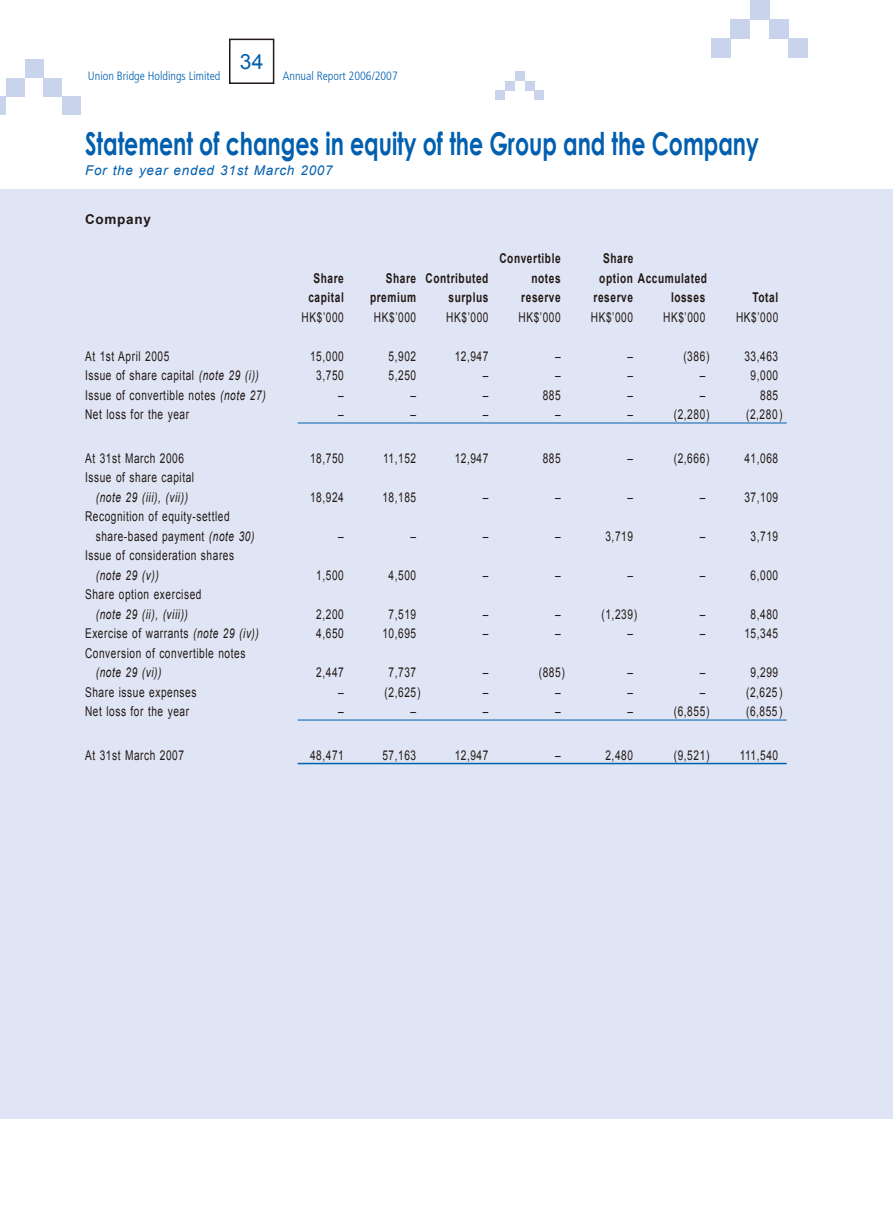
<style>
.page{position:relative;width:893px;height:1212px;background:#fff}
.page>*{position:absolute;margin:0;border:0;box-sizing:border-box;transform-origin:0 0}
.t1{font:700 31.5px "Century Gothic";color:#005fae;scale:.7 1}
.t2{font:21px "Arial";color:#005fae}
.t3{font:13.5px/19.5px "Arial";letter-spacing:.055em;color:#231916;scale:.75 1}
.t4{font:700 13.5px "Arial";letter-spacing:.055em;color:#231916;scale:.75 1}
.t5{font:italic 13.5px "Arial";letter-spacing:.055em;color:#231916;scale:.75 1}
.t6{font:italic 13.5px "Arial";letter-spacing:.055em;color:#005fae}
.t7{font:700 13.5px "Arial";letter-spacing:.055em;color:#231916}
.t8{font:300 condensed 12px "Frutiger LT Std";color:#005fae}
.s1{font-style:italic}
</style>
<div class="page">
<div style="left:0;top:189px;width:893px;height:929px;background:#dfe5f4"></div>
<div style="left:229px;top:39px;width:45px;height:45px;border:2px solid #231916"></div>
<div style="left:495px;top:90px;width:10px;height:10px;background:#c9d4ec"></div>
<div style="left:505px;top:81px;width:10px;height:9px;background:#c9d4ec"></div>
<div style="left:515px;top:71px;width:10px;height:10px;background:#c9d4ec"></div>
<div style="left:525px;top:81px;width:9px;height:9px;background:#c9d4ec"></div>
<div style="left:534px;top:90px;width:10px;height:10px;background:#c9d4ec"></div>
<div style="left:711px;top:38px;width:19px;height:19px;background:#c9d4ec"></div>
<div style="left:730px;top:19px;width:20px;height:20px;background:#c9d4ec"></div>
<div style="left:750px;top:0;width:19px;height:19px;background:#c9d4ec"></div>
<div style="left:769px;top:19px;width:20px;height:20px;background:#c9d4ec"></div>
<div style="left:789px;top:38px;width:19px;height:19px;background:#c9d4ec"></div>
<div style="left:0;top:96px;width:6px;height:19px;background:#c9d4ec"></div>
<div style="left:6px;top:78px;width:18px;height:19px;background:#c9d4ec"></div>
<div style="left:25px;top:60px;width:18px;height:18px;background:#c9d4ec"></div>
<div style="left:43px;top:78px;width:19px;height:19px;background:#c9d4ec"></div>
<div style="left:62px;top:96px;width:19px;height:19px;background:#c9d4ec"></div>
<hr style="left:298px;top:423px;width:489px;height:1px;background:#005fae">
<hr style="left:298px;top:720px;width:489px;height:1px;background:#005fae">
<hr style="left:298px;top:763px;width:489px;height:1px;background:#005fae">
<h2 class="t2" style="left:240px;top:48px;width:25px">34</h2>
<p class="t8" style="left:88px;top:69px;width:134px">Union Bridge Holdings Limited</p>
<p class="t8" style="left:283px;top:69px;width:116px">Annual Report 2006/2007</p>
<h1 class="t1" style="left:85px;top:119px;width:964px">Statement of changes in equity of the Group and the Company</h1>
<p class="t6" style="left:85px;top:161px;width:249px">For the year ended 31st March 2007</p>
<p class="t7" style="left:85px;top:211px;width:68px">Company</p>
<p class="t4" style="left:499px;top:250px;width:83px">Convertible</p>
<p class="t4" style="left:603px;top:250px;width:42px">Share</p>
<p class="t4" style="left:313px;top:269px;width:42px">Share</p>
<p class="t4" style="left:386px;top:269px;width:138px">Share Contributed</p>
<p class="t4" style="left:531px;top:269px;width:41px">notes</p>
<p class="t4" style="left:599px;top:269px;width:145px">option Accumulated</p>
<p class="t4" style="left:308px;top:289px;width:49px">capital</p>
<p class="t4" style="left:370px;top:289px;width:63px">premium</p>
<p class="t4" style="left:448px;top:289px;width:55px">surplus</p>
<p class="t4" style="left:521px;top:289px;width:54px">reserve</p>
<p class="t4" style="left:594px;top:289px;width:54px">reserve</p>
<p class="t4" style="left:671px;top:289px;width:47px">losses</p>
<p class="t4" style="left:752px;top:289px;width:36px">Total</p>
<p class="t3" style="left:302px;top:307px;width:58px">HK$’000</p>
<p class="t3" style="left:374px;top:307px;width:58px">HK$’000</p>
<p class="t3" style="left:446px;top:307px;width:58px">HK$’000</p>
<p class="t3" style="left:519px;top:307px;width:58px">HK$’000</p>
<p class="t3" style="left:591px;top:307px;width:58px">HK$’000</p>
<p class="t3" style="left:663px;top:307px;width:58px">HK$’000</p>
<p class="t3" style="left:736px;top:307px;width:58px">HK$’000</p>
<p class="t3" style="left:85px;top:346px;width:114px">At 1st April 2005</p>
<p class="t3" style="left:310px;top:346px;width:47px">15,000</p>
<p class="t3" style="left:389px;top:346px;width:38px">5,902</p>
<p class="t3" style="left:455px;top:346px;width:47px">12,947</p>
<p class="t3" style="left:555px;top:346px;width:9px">–</p>
<p class="t3" style="left:627px;top:346px;width:9px">–</p>
<p class="t3" style="left:683px;top:346px;width:36px">(386 )</p>
<p class="t3" style="left:744px;top:346px;width:47px">33,463</p>
<p class="t3" style="left:85px;top:366px;width:233px">Issue of share capital <span class="s1">(note 29 (i))</span></p>
<p class="t3" style="left:316px;top:366px;width:38px">3,750</p>
<p class="t3" style="left:389px;top:366px;width:38px">5,250</p>
<p class="t3" style="left:483px;top:366px;width:9px">–</p>
<p class="t3" style="left:555px;top:366px;width:9px">–</p>
<p class="t3" style="left:627px;top:366px;width:9px">–</p>
<p class="t3" style="left:700px;top:366px;width:9px">–</p>
<p class="t3" style="left:751px;top:366px;width:38px">9,000</p>
<p class="t3" style="left:85px;top:385px;width:242px">Issue of convertible notes <span class="s1">(note 27)</span></p>
<p class="t3" style="left:338px;top:385px;width:9px">–</p>
<p class="t3" style="left:411px;top:385px;width:9px">–</p>
<p class="t3" style="left:483px;top:385px;width:9px">–</p>
<p class="t3" style="left:543px;top:385px;width:26px">885</p>
<p class="t3" style="left:627px;top:385px;width:9px">–</p>
<p class="t3" style="left:700px;top:385px;width:9px">–</p>
<p class="t3" style="left:760px;top:385px;width:26px">885</p>
<p class="t3" style="left:85px;top:405px;width:140px">Net loss for the year</p>
<p class="t3" style="left:338px;top:405px;width:9px">–</p>
<p class="t3" style="left:411px;top:405px;width:9px">–</p>
<p class="t3" style="left:483px;top:405px;width:9px">–</p>
<p class="t3" style="left:555px;top:405px;width:9px">–</p>
<p class="t3" style="left:627px;top:405px;width:9px">–</p>
<p class="t3" style="left:674px;top:405px;width:49px">(2,280 )</p>
<p class="t3" style="left:746px;top:405px;width:50px">(2,280 )</p>
<p class="t3" style="left:85px;top:448px;width:134px">At 31st March 2006</p>
<p class="t3" style="left:310px;top:448px;width:47px">18,750</p>
<p class="t3" style="left:383px;top:448px;width:46px">11,152</p>
<p class="t3" style="left:455px;top:448px;width:47px">12,947</p>
<p class="t3" style="left:543px;top:448px;width:26px">885</p>
<p class="t3" style="left:627px;top:448px;width:9px">–</p>
<p class="t3" style="left:674px;top:448px;width:49px">(2,666 )</p>
<p class="t3" style="left:744px;top:448px;width:47px">41,068</p>
<p class="t3" style="left:85px;top:468px;width:147px">Issue of share capital</p>
<p class="t5" style="left:96px;top:488px;width:125px">(note 29 (iii), (vii))</p>
<p class="t3" style="left:310px;top:487px;width:47px">18,924</p>
<p class="t3" style="left:382px;top:487px;width:47px">18,185</p>
<p class="t3" style="left:483px;top:487px;width:9px">–</p>
<p class="t3" style="left:555px;top:487px;width:9px">–</p>
<p class="t3" style="left:627px;top:487px;width:9px">–</p>
<p class="t3" style="left:700px;top:487px;width:9px">–</p>
<p class="t3" style="left:744px;top:487px;width:47px">37,109</p>
<p class="t3" style="left:96px;top:507px;width:213px;text-indent:-11px">Recognition of equity-settled share-based payment <span class="s1">(note 30)</span></p>
<p class="t3" style="left:338px;top:526px;width:9px">–</p>
<p class="t3" style="left:411px;top:526px;width:9px">–</p>
<p class="t3" style="left:483px;top:526px;width:9px">–</p>
<p class="t3" style="left:555px;top:526px;width:9px">–</p>
<p class="t3" style="left:605px;top:526px;width:38px">3,719</p>
<p class="t3" style="left:700px;top:526px;width:9px">–</p>
<p class="t3" style="left:751px;top:526px;width:38px">3,719</p>
<p class="t3" style="left:85px;top:546px;width:200px">Issue of consideration shares</p>
<p class="t5" style="left:96px;top:566px;width:86px">(note 29 (v))</p>
<p class="t3" style="left:316px;top:565px;width:38px">1,500</p>
<p class="t3" style="left:389px;top:565px;width:38px">4,500</p>
<p class="t3" style="left:483px;top:565px;width:9px">–</p>
<p class="t3" style="left:555px;top:565px;width:9px">–</p>
<p class="t3" style="left:627px;top:565px;width:9px">–</p>
<p class="t3" style="left:700px;top:565px;width:9px">–</p>
<p class="t3" style="left:751px;top:565px;width:38px">6,000</p>
<p class="t3" style="left:85px;top:585px;width:157px">Share option exercised</p>
<p class="t5" style="left:96px;top:605px;width:125px">(note 29 (ii), (viii))</p>
<p class="t3" style="left:316px;top:604px;width:38px">2,200</p>
<p class="t3" style="left:389px;top:604px;width:38px">7,519</p>
<p class="t3" style="left:483px;top:604px;width:9px">–</p>
<p class="t3" style="left:555px;top:604px;width:9px">–</p>
<p class="t3" style="left:601px;top:604px;width:49px">(1,239 )</p>
<p class="t3" style="left:700px;top:604px;width:9px">–</p>
<p class="t3" style="left:751px;top:604px;width:38px">8,480</p>
<p class="t3" style="left:85px;top:624px;width:233px">Exercise of warrants <span class="s1">(note 29 (iv))</span></p>
<p class="t3" style="left:316px;top:624px;width:38px">4,650</p>
<p class="t3" style="left:382px;top:624px;width:47px">10,695</p>
<p class="t3" style="left:483px;top:624px;width:9px">–</p>
<p class="t3" style="left:555px;top:624px;width:9px">–</p>
<p class="t3" style="left:627px;top:624px;width:9px">–</p>
<p class="t3" style="left:700px;top:624px;width:9px">–</p>
<p class="t3" style="left:744px;top:624px;width:47px">15,345</p>
<p class="t3" style="left:85px;top:643px;width:215px">Conversion of convertible notes</p>
<p class="t5" style="left:96px;top:664px;width:89px">(note 29 (vi))</p>
<p class="t3" style="left:316px;top:663px;width:38px">2,447</p>
<p class="t3" style="left:389px;top:663px;width:38px">7,737</p>
<p class="t3" style="left:483px;top:663px;width:9px">–</p>
<p class="t3" style="left:539px;top:663px;width:36px">(885 )</p>
<p class="t3" style="left:627px;top:663px;width:9px">–</p>
<p class="t3" style="left:700px;top:663px;width:9px">–</p>
<p class="t3" style="left:751px;top:663px;width:38px">9,299</p>
<p class="t3" style="left:85px;top:682px;width:150px">Share issue expenses</p>
<p class="t3" style="left:338px;top:682px;width:9px">–</p>
<p class="t3" style="left:385px;top:682px;width:49px">(2,625 )</p>
<p class="t3" style="left:483px;top:682px;width:9px">–</p>
<p class="t3" style="left:555px;top:682px;width:9px">–</p>
<p class="t3" style="left:627px;top:682px;width:9px">–</p>
<p class="t3" style="left:700px;top:682px;width:9px">–</p>
<p class="t3" style="left:746px;top:682px;width:50px">(2,625 )</p>
<p class="t3" style="left:85px;top:702px;width:140px">Net loss for the year</p>
<p class="t3" style="left:338px;top:702px;width:9px">–</p>
<p class="t3" style="left:410px;top:702px;width:9px">–</p>
<p class="t3" style="left:483px;top:702px;width:9px">–</p>
<p class="t3" style="left:555px;top:702px;width:9px">–</p>
<p class="t3" style="left:627px;top:702px;width:9px">–</p>
<p class="t3" style="left:674px;top:702px;width:49px">(6,855 )</p>
<p class="t3" style="left:746px;top:702px;width:50px">(6,855 )</p>
<p class="t3" style="left:85px;top:745px;width:134px">At 31st March 2007</p>
<p class="t3" style="left:310px;top:745px;width:47px">48,471</p>
<p class="t3" style="left:382px;top:745px;width:47px">57,163</p>
<p class="t3" style="left:455px;top:745px;width:47px">12,947</p>
<p class="t3" style="left:555px;top:745px;width:9px">–</p>
<p class="t3" style="left:605px;top:745px;width:38px">2,480</p>
<p class="t3" style="left:674px;top:745px;width:49px">(9,521 )</p>
<p class="t3" style="left:740px;top:745px;width:53px">111,540</p>
</div>
